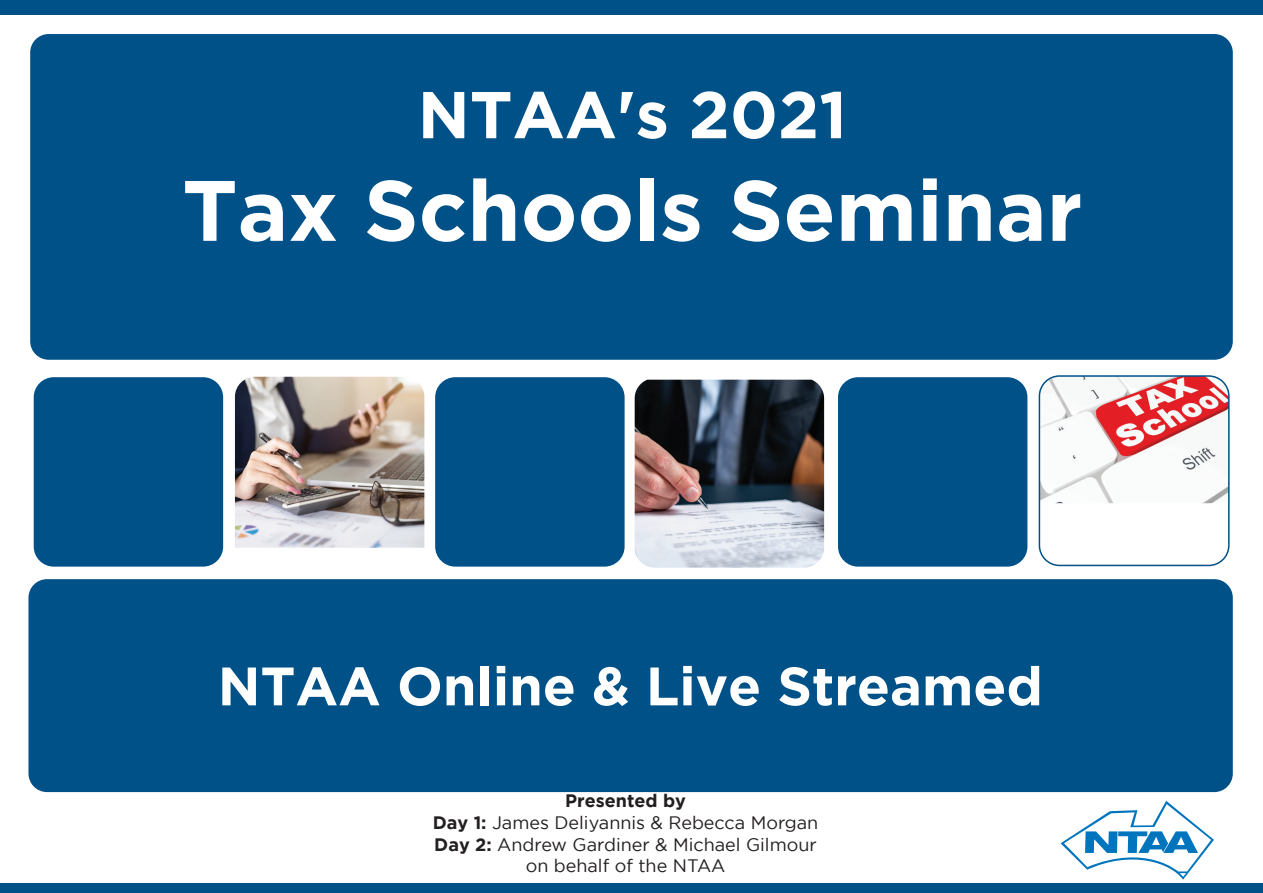
<style>
.page{position:relative;width:1263px;height:893px;background:#fff}
.page>*{position:absolute;margin:0;border:0;box-sizing:border-box;transform-origin:0 0}
.t1{font:700 85.5px "Gotham";color:#fff}
.t2{font:700 66px "Gotham";color:#fff}
.t3{font:700 54px "Gotham";color:#fff}
.t4{font:18px/21.6px "Gotham";color:#231f20;text-align:center}
.s1{font-weight:700}
</style>
<div class="page">
<div style="left:0;top:0;width:1263px;height:15px;background:#005187"></div>
<div style="left:0;top:883px;width:1263px;height:10px;background:#005187"></div>
<div style="left:30px;top:34px;width:1203px;height:326px;background:#005187;border-radius:18px"></div>
<div style="left:28px;top:579px;width:1205px;height:213px;background:#005187;border-radius:18px"></div>
<svg style="left:1060px;top:801px;width:154px;height:79px"></svg>
<div style="left:34px;top:377px;width:189px;height:190px;background:#005187;border-radius:20px"></div>
<img style="left:635px;top:380px;width:189px;height:188px">
<img style="left:235px;top:377px;width:189px;height:171px">
<div style="left:435px;top:377px;width:190px;height:190px;background:#005187;border-radius:20px"></div>
<div style="left:838px;top:377px;width:189px;height:190px;background:#005187;border-radius:20px"></div>
<img style="left:1039px;top:378px;width:190px;height:125px">
<div style="left:1039px;top:375px;width:190px;height:191px;border:2px solid #005187;border-radius:20px"></div>
<h2 class="t2" style="left:418px;top:77px;width:431px">NTAA's 2021</h2>
<h1 class="t1" style="left:182px;top:161px;width:902px">Tax Schools Seminar</h1>
<h3 class="t3" style="left:218px;top:655px;width:826px">NTAA Online &amp; Live Streamed</h3>
<p class="t4" style="left:433px;top:790px;width:387px"><span class="s1">Presented by<br>Day 1:</span> James Deliyannis &amp; Rebecca Morgan<br><span class="s1">Day 2:</span> Andrew Gardiner &amp; Michael Gilmour on behalf of the NTAA</p>
</div>
